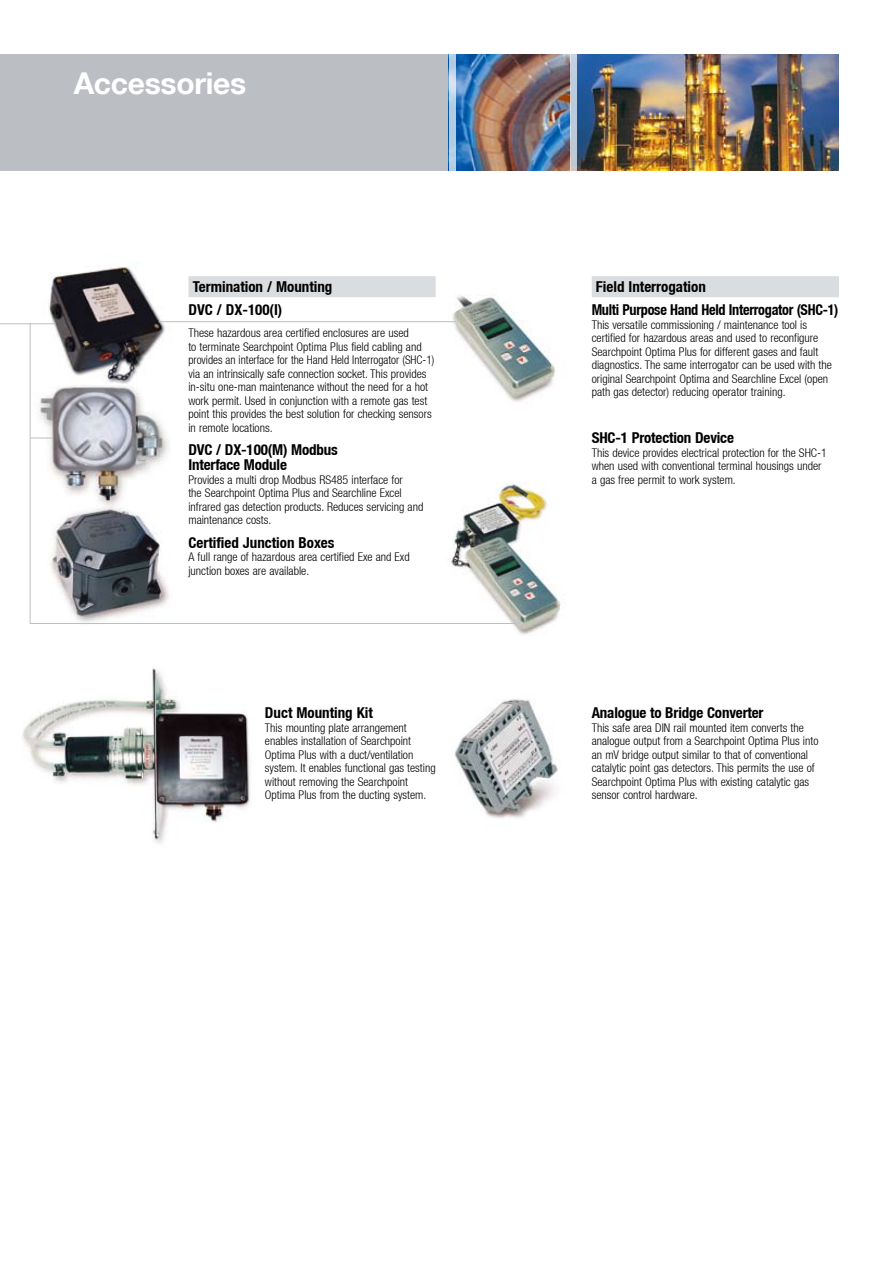
<style>
.page{position:relative;width:893px;height:1263px;background:#fff}
.page>*{position:absolute;margin:0;border:0;box-sizing:border-box;transform-origin:0 0}
.t1{font:700 30px "Helvetica Neue LT";letter-spacing:-.01em;color:#fff}
.t2{font:700 condensed 15px/23.5px "Helvetica Neue LT";letter-spacing:-.01em;color:#000}
.t3{font:300 condensed 12px/13.5px "Helvetica Neue LT";color:#000}
</style>
<div class="page">
<img style="left:0;top:263px;width:183px;height:361px">
<div style="left:0;top:54px;width:839px;height:116px;background:#bbbfc3"></div>
<img style="left:455px;top:54px;width:384px;height:116px">
<svg style="left:449px;top:54px;width:6px;height:117px"></svg>
<svg style="left:570px;top:54px;width:7px;height:117px"></svg>
<img style="left:448px;top:295px;width:108px;height:107px">
<img style="left:450px;top:482px;width:111px;height:153px">
<svg style="left:31px;top:438px;width:21px;height:1px"></svg>
<hr style="left:0;top:323px;width:55px;height:1px;background:#bbbfc3">
<hr style="left:30px;top:324px;width:1px;height:300px;background:#bbbfc3">
<hr style="left:159px;top:321px;width:297px;height:1px;background:#bbbfc3">
<hr style="left:30px;top:623px;width:487px;height:1px;background:#bbbfc3">
<div style="left:188px;top:276px;width:248px;height:21px;background:#dadde0"></div>
<div style="left:592px;top:276px;width:247px;height:21px;background:#dadde0"></div>
<img style="left:22px;top:668px;width:229px;height:176px">
<img style="left:454px;top:699px;width:104px;height:120px">
<h1 class="t1" style="left:74px;top:64px;width:174px">Accessories</h1>
<p class="t2" style="left:188px;top:275px;width:145px">Termination / Mounting<br>DVC / DX-100(I)</p>
<p class="t3" style="left:188px;top:326px;width:247px">These hazardous area certified enclosures are used<br>to terminate Searchpoint Optima Plus field cabling and provides an interface for the Hand Held Interrogator (SHC-1) via an intrinsically safe connection socket. This provides in-situ one-man maintenance without the need for a hot work permit. Used in conjunction with a remote gas test point this provides the best solution for checking sensors in remote locations.</p>
<p class="t2" style="left:188px;top:442px;width:151px;line-height:15px">DVC / DX-100(M) Modbus<br>Interface Module</p>
<p class="t3" style="left:188px;top:473px;width:236px">Provides a multi drop Modbus RS485 interface for<br>the Searchpoint Optima Plus and Searchline Excel infrared gas detection products. Reduces servicing and maintenance costs.</p>
<p class="t2" style="left:188px;top:530px;width:148px">Certified Junction Boxes</p>
<p class="t3" style="left:188px;top:550px;width:223px">A full range of hazardous area certified Exe and Exd junction boxes are available.</p>
<p class="t2" style="left:265px;top:701px;width:109px">Duct Mounting Kit</p>
<p class="t3" style="left:265px;top:720px;width:172px">This mounting plate arrangement enables installation of Searchpoint Optima Plus with a duct/ventilation system. It enables functional gas testing without removing the Searchpoint Optima Plus from the ducting system.</p>
<p class="t2" style="left:592px;top:275px;width:248px">Field Interrogation<br>Multi Purpose Hand Held Interrogator (SHC-1)</p>
<p class="t3" style="left:592px;top:318px;width:242px">This versatile commissioning / maintenance tool is certified for hazardous areas and used to reconfigure Searchpoint Optima Plus for different gases and fault diagnostics. The same interrogator can be used with the original Searchpoint Optima and Searchline Excel (open path gas detector) reducing operator training.</p>
<p class="t2" style="left:592px;top:426px;width:144px">Shc-1 Protection Device</p>
<p class="t3" style="left:592px;top:446px;width:237px">This device provides electrical protection for the SHC-1 when used with conventional terminal housings under a gas free permit to work system.</p>
<p class="t2" style="left:592px;top:701px;width:173px">Analogue to Bridge Converter</p>
<p class="t3" style="left:592px;top:720px;width:228px">This safe area DIN rail mounted item converts the analogue output from a Searchpoint Optima Plus into an mV bridge output similar to that of conventional catalytic point gas detectors. This permits the use of Searchpoint Optima Plus with existing catalytic gas sensor control hardware.</p>
</div>
